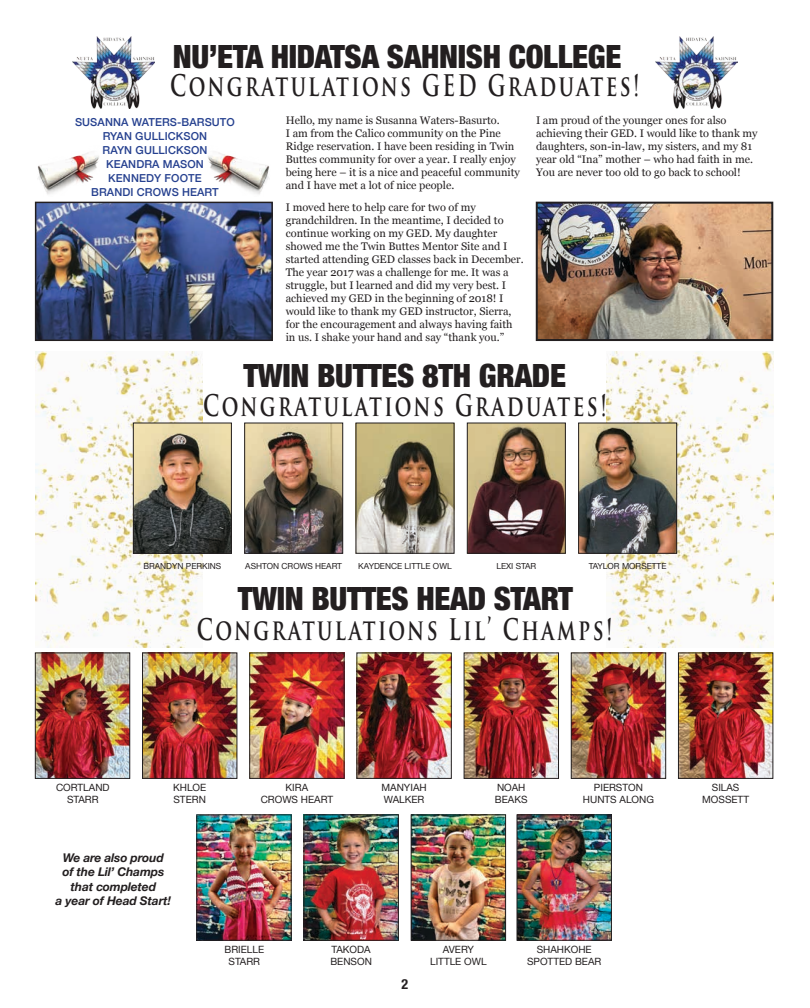
<style>
.page{position:relative;width:810px;height:1008px;background:#fff}
.page>*{position:absolute;margin:0;border:0;box-sizing:border-box;transform-origin:0 0}
.t1{font:900 condensed 32px "Helvetica Neue";letter-spacing:-.01em;color:#231f20}
.t2{font:700 29px "Trajan Pro";letter-spacing:.11em;color:#231f20;scale:.7 1}
.t3{font:700 condensed 14px "Helvetica Neue";color:#231f20}
.t4{font:italic 700 12px/14.4px "Helvetica Neue";letter-spacing:-.01em;color:#231f20;text-align:center}
.t5{font:11px/13px "Georgia";color:#231f20}
.t6{font:500 11px/14px "Helvetica Neue";letter-spacing:.01em;color:#25408f;text-align:center}
.t7{font:10px/12px "Helvetica Neue";color:#231f20;text-align:center}
.t8{font:8.4px "Helvetica Neue";color:#231f20}
</style>
<div class="page">
<img style="left:607px;top:351px;width:166px;height:296px">
<img style="left:36px;top:351px;width:166px;height:296px">
<img style="left:655px;top:37px;width:82px;height:72px">
<img style="left:37px;top:204px;width:234px;height:135px">
<div style="left:35px;top:202px;width:238px;height:139px;border:1px solid #231f20"></div>
<img style="left:539px;top:205px;width:231px;height:133px">
<div style="left:536px;top:202px;width:237px;height:139px;border:2px solid #231f20"></div>
<img style="left:246px;top:425px;width:95px;height:127px">
<div style="left:244px;top:423px;width:99px;height:131px;border:1px solid #231f20"></div>
<img style="left:135px;top:425px;width:95px;height:127px">
<div style="left:133px;top:423px;width:99px;height:131px;border:1px solid #231f20"></div>
<img style="left:469px;top:425px;width:95px;height:127px">
<div style="left:467px;top:423px;width:99px;height:131px;border:1px solid #231f20"></div>
<img style="left:580px;top:425px;width:95px;height:127px">
<div style="left:578px;top:423px;width:99px;height:131px;border:1px solid #231f20"></div>
<img style="left:358px;top:425px;width:94px;height:127px">
<img style="left:73px;top:37px;width:82px;height:72px">
<img style="left:466px;top:655px;width:91px;height:122px">
<div style="left:464px;top:653px;width:95px;height:126px;border:1px solid #231f20"></div>
<img style="left:358px;top:655px;width:92px;height:122px">
<div style="left:356px;top:653px;width:96px;height:126px;border:1px solid #231f20"></div>
<img style="left:680px;top:655px;width:91px;height:122px">
<div style="left:678px;top:653px;width:95px;height:126px;border:1px solid #231f20"></div>
<img style="left:573px;top:655px;width:91px;height:122px">
<div style="left:571px;top:653px;width:95px;height:126px;border:1px solid #231f20"></div>
<img style="left:37px;top:655px;width:91px;height:122px">
<div style="left:35px;top:653px;width:95px;height:126px;border:1px solid #231f20"></div>
<img style="left:251px;top:655px;width:92px;height:122px">
<div style="left:249px;top:653px;width:96px;height:126px;border:1px solid #231f20"></div>
<img style="left:144px;top:655px;width:91px;height:122px">
<div style="left:142px;top:653px;width:95px;height:126px;border:1px solid #231f20"></div>
<img style="left:519px;top:816px;width:91px;height:123px">
<div style="left:517px;top:814px;width:95px;height:127px;border:1px solid #231f20"></div>
<img style="left:198px;top:816px;width:92px;height:123px">
<div style="left:196px;top:814px;width:96px;height:127px;border:1px solid #231f20"></div>
<img style="left:413px;top:816px;width:91px;height:123px">
<div style="left:411px;top:814px;width:95px;height:127px;border:1px solid #231f20"></div>
<img style="left:306px;top:816px;width:91px;height:123px">
<div style="left:304px;top:814px;width:95px;height:127px;border:1px solid #231f20"></div>
<img style="left:208px;top:152px;width:61px;height:43px">
<img style="left:38px;top:152px;width:61px;height:43px">
<h1 class="t1" style="left:173px;top:30px;width:450px">NU’ETA HIDATSA SAHNISH COLLEGE</h1>
<h2 class="t2" style="left:170px;top:68px;width:672px">Congratulations GED Graduates!</h2>
<p class="t6" style="left:75px;top:115px;width:161px">SUSANNA WATERS-BARSUTO<br>RYAN GULLICKSON<br>RAYN GULLICKSON<br>KEANDRA MASON<br>KENNEDY FOOTE<br>BRANDI CROWS HEART</p>
<p class="t5" style="left:286px;top:113px;width:236px">Hello, my name is Susanna Waters-Basurto.<br>I am from the Calico community on the Pine Ridge reservation. I have been residing in Twin Buttes community for over a year. I really enjoy being here – it is a nice and peaceful community and I have met a lot of nice people.</p>
<p class="t5" style="left:286px;top:200px;width:239px">I moved here to help care for two of my grandchildren. In the meantime, I decided to continue working on my GED. My daughter showed me the Twin Buttes Mentor Site and I started attending GED classes back in December.<br>The year 2017 was a challenge for me. It was a struggle, but I learned and did my very best. I achieved my GED in the beginning of 2018! I would like to thank my GED instructor, Sierra, for the encouragement and always having faith in us. I shake your hand and say “thank you.”</p>
<p class="t5" style="left:536px;top:113px;width:223px">I am proud of the younger ones for also achieving their GED. I would like to thank my daughters, son-in-law, my sisters, and my 81 year old “Ina” mother – who had faith in me.<br>You are never too old to go back to school!</p>
<h1 class="t1" style="left:244px;top:350px;width:324px">TWIN BUTTES 8TH GRADE</h1>
<h2 class="t2" style="left:203px;top:387px;width:578px">Congratulations Graduates!</h2>
<p class="t8" style="left:143px;top:560px;width:79px">BRANDYN PERKINS</p>
<p class="t8" style="left:245px;top:560px;width:98px">ASHTON CROWS HEART</p>
<p class="t8" style="left:358px;top:560px;width:95px">KAYDENCE LITTLE OWL</p>
<p class="t8" style="left:496px;top:560px;width:41px">LEXI STAR</p>
<p class="t8" style="left:589px;top:560px;width:79px">TAYLOR MORSETTE</p>
<h1 class="t1" style="left:238px;top:572px;width:337px">TWIN BUTTES HEAD START</h1>
<h2 class="t2" style="left:197px;top:611px;width:596px">Congratulations Lil’ Champs!</h2>
<p class="t7" style="left:56px;top:782px;width:55px">CORTLAND<br>STARR</p>
<p class="t7" style="left:173px;top:782px;width:35px;text-align:left">KH LOE<br>STERN</p>
<p class="t7" style="left:261px;top:782px;width:74px">KIRA<br>CROWS HEART</p>
<p class="t7" style="left:382px;top:782px;width:45px;text-align:left">MANYIAH<br>WALKER</p>
<p class="t7" style="left:583px;top:782px;width:73px">PIERSTON<br>HUNTS ALONG</p>
<p class="t7" style="left:495px;top:782px;width:34px;text-align:left">NOAH<br>BEAKS</p>
<p class="t4" style="left:56px;top:851px;width:117px">We are also proud<br>of the Lil’ Champs that completed<br>a year of Head Start!</p>
<p class="t7" style="left:224px;top:944px;width:41px">BRIELLE<br>STARR</p>
<p class="t7" style="left:330px;top:944px;width:43px;text-align:left">TAKODA<br>BENSON</p>
<p class="t3" style="left:402px;top:973px;width:8px">2</p>
<p class="t7" style="left:430px;top:944px;width:58px">AVERY<br>LITTLE OWL</p>
<p class="t7" style="left:527px;top:944px;width:76px">SHAHKOHE<br>SPOTTED BEAR</p>
<p class="t7" style="left:702px;top:782px;width:48px">SILAS<br>MOSSETT</p>
</div>
